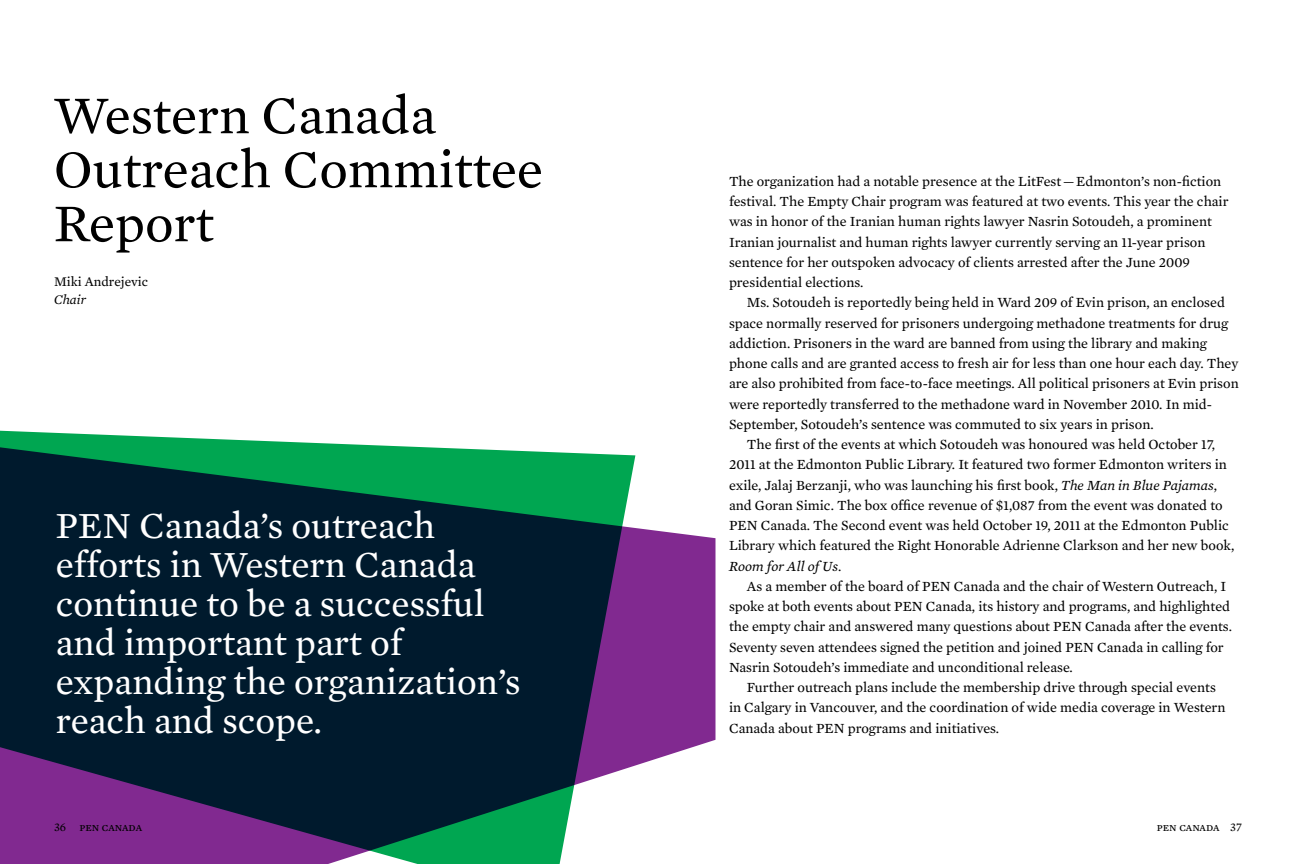
<style>
.page{position:relative;width:1296px;height:864px;background:#fff}
.page>*{position:absolute;margin:0;border:0;box-sizing:border-box;transform-origin:0 0}
.t1{font:54px/54px "Mercury Text G2";color:#000}
.t2{font:37.5px/39px "Mercury Text G2";color:#fff}
.t3{font:14.25px/20.2px "Mercury Text G2";color:#000}
.t4{font:italic 14.25px "Mercury Text G2";color:#000}
.t5{font:13.5px "Mercury Text G2";color:#000}
.t6{font:italic 13.5px "Mercury Text G2";color:#000}
.t7{font:12px "Mercury Text G2 Roman SC";color:#000}
.s1{font-style:italic}
.s2{font-style:normal}
.s3{font-family:"Mercury Text G2"}
</style>
<div class="page">
<svg style="left:635px;top:455px;width:81px;height:311px;fill:#812990"></svg>
<svg style="left:0;top:430px;width:635px;height:434px;background:#1e3b49"></svg>
<h1 class="t1" style="left:54px;top:88px;width:490px">Western Canada<br>Outreach Committee<br>Report</h1>
<p class="t5" style="left:54px;top:273px;width:96px">Miki Andrejevic</p>
<p class="t6" style="left:54px;top:291px;width:34px">Chair</p>
<h2 class="t2" style="left:56px;top:506px;width:466px">PEN Canada’s outreach efforts in Western Canada continue to be a successful and important part of expanding the organization’s reach and scope.</h2>
<p class="t3" style="left:729px;top:171px;width:501px">The organization had a notable presence at the LitFest—Edmonton’s non-fiction festival. The Empty Chair program was featured at two events. This year the chair was in honor of the Iranian human rights lawyer Nasrin Sotoudeh, a prominent Iranian journalist and human rights lawyer currently serving an 11-year prison sentence for her outspoken advocacy of clients arrested after the June 2009 presidential elections.</p>
<p class="t3" style="left:747px;top:293px;width:479px">Ms. Sotoudeh is reportedly being held in Ward 209 of Evin prison, an enclosed</p>
<p class="t3" style="left:729px;top:313px;width:501px">space normally reserved for prisoners undergoing methadone treatments for drug</p>
<p class="t3" style="left:729px;top:333px;width:479px">addiction. Prisoners in the ward are banned from using the library and making</p>
<p class="t3" style="left:729px;top:353px;width:511px">phone calls and are granted access to fresh air for less than one hour each day. They</p>
<p class="t3" style="left:729px;top:374px;width:511px">are also prohibited from face-to-face meetings. All political prisoners at Evin prison</p>
<p class="t3" style="left:729px;top:394px;width:484px">were reportedly transferred to the methadone ward in November 2010. In mid-</p>
<p class="t3" style="left:729px;top:414px;width:426px">September, Sotoudeh’s sentence was commuted to six years in prison.</p>
<p class="t3" style="left:747px;top:434px;width:470px">The first of the events at which Sotoudeh was honoured was held October 17,</p>
<p class="t3" style="left:729px;top:455px;width:500px">2011 at the Edmonton Public Library. It featured two former Edmonton writers in</p>
<p class="t3" style="left:729px;top:475px;width:490px">exile, Jalaj Berzanji, who was launching his first book, <span class="s1">The Man in Blue Pajamas</span>,</p>
<p class="t3" style="left:729px;top:495px;width:495px">and Goran Simic. The box office revenue of $1,087 from the event was donated to</p>
<p class="t3" style="left:729px;top:515px;width:501px">PEN Canada. The Second event was held October 19, 2011 at the Edmonton Public</p>
<p class="t3" style="left:729px;top:536px;width:507px">Library which featured the Right Honorable Adrienne Clarkson and her new book,</p>
<p class="t4" style="left:729px;top:558px;width:114px">Room for All of Us<span class="s2">.</span></p>
<p class="t3" style="left:747px;top:576px;width:481px">As a member of the board of PEN Canada and the chair of Western Outreach, I</p>
<p class="t3" style="left:729px;top:596px;width:503px">spoke at both events about PEN Canada, its history and programs, and highlighted</p>
<p class="t3" style="left:729px;top:617px;width:504px">the empty chair and answered many questions about PEN Canada after the events.</p>
<p class="t3" style="left:729px;top:637px;width:496px">Seventy seven attendees signed the petition and joined PEN Canada in calling for</p>
<p class="t3" style="left:729px;top:657px;width:345px">Nasrin Sotoudeh’s immediate and unconditional release.</p>
<p class="t3" style="left:747px;top:677px;width:470px">Further outreach plans include the membership drive through special events</p>
<p class="t3" style="left:729px;top:698px;width:498px">in Calgary in Vancouver, and the coordination of wide media coverage in Western</p>
<p class="t3" style="left:729px;top:718px;width:272px">Canada about PEN programs and initiatives.</p>
<p class="t7" style="left:54px;top:820px;width:90px"><span class="s3">36</span> pen canada</p>
<p class="t7" style="left:1157px;top:820px;width:87px">pen canada <span class="s3">37</span></p>
</div>
